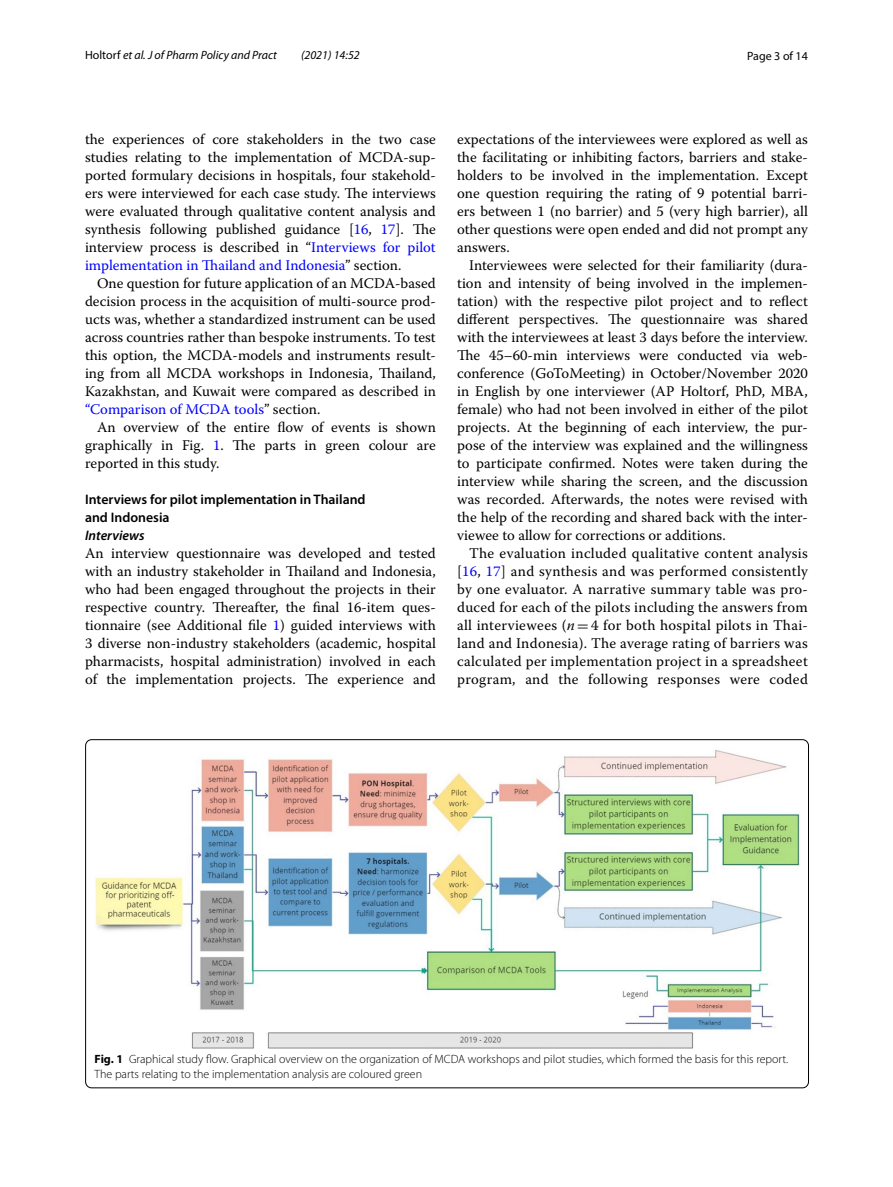
<style>
.page{position:relative;width:893px;height:1187px;background:#fff}
.page>*{position:absolute;margin:0;border:0;box-sizing:border-box;transform-origin:0 0}
.t1{font:14.7px/18px "Warnock Pro";color:#000;text-align:justify}
.t2{font:600 13.8px/18px "Myriad Pro";color:#000}
.t3{font:italic 600 13.8px "Myriad Pro";color:#000}
.t4{font:300 12px/15px "Myriad Pro";color:#000}
.t5{font:italic 12px "Myriad Pro";color:#000}
.t6{font:12px "Myriad Pro";color:#000}
.s1{font-style:normal}
.s2{color:#00f}
.s3{font-style:italic}
.s4{font-family:"MTSY"}
.s5{font-weight:700}
</style>
<div class="page">
<img style="left:95px;top:750px;width:705px;height:297px">
<p class="t5" style="left:85px;top:48px;width:193px"><span class="s1">Holtorf</span> et al. J of Pharm Policy and Pract</p>
<p class="t5" style="left:301px;top:48px;width:60px">(2021) 14:52</p>
<p class="t6" style="left:747px;top:48px;width:62px">Page 3 of 14</p>
<p class="t1" style="left:85px;top:130px;width:352px">the experiences of core stakeholders in the two case studies relating to the implementation of MCDA-sup&shy;ported formulary decisions in hospitals, four stakehold&shy;ers were interviewed for each case study. The interviews were evaluated through qualitative content analysis and synthesis following published guidance [<span class="s2">16</span>, <span class="s2">17</span>]. The interview process is described in “<span class="s2">Interviews for pilot implementation in Thailand and Indonesia</span>” section.</p>
<p class="t1" style="left:85px;top:274px;width:352px;text-indent:12px">One question for future application of an MCDA-based decision process in the acquisition of multi-source prod&shy;ucts was, whether a standardized instrument can be used across countries rather than bespoke instruments. To test this option, the MCDA-models and instruments result&shy;ing from all MCDA workshops in Indonesia, Thailand, Kazakhstan, and Kuwait were compared as described in <span class="s2">“Comparison of MCDA tools</span>” section.</p>
<p class="t1" style="left:85px;top:418px;width:352px;text-indent:12px">An overview of the entire flow of events is shown graphically in Fig. <span class="s2">1</span>. The parts in green colour are reported in this study.</p>
<p class="t2" style="left:85px;top:490px;width:282px">Interviews for pilot implementation in Thailand and Indonesia</p>
<p class="t3" style="left:85px;top:526px;width:61px">Interviews</p>
<p class="t1" style="left:85px;top:544px;width:352px">An interview questionnaire was developed and tested with an industry stakeholder in Thailand and Indonesia, who had been engaged throughout the projects in their respective country. Thereafter, the final 16-item ques&shy;tionnaire (see Additional file <span class="s2">1</span>) guided interviews with 3 diverse non-industry stakeholders (academic, hospital pharmacists, hospital administration) involved in each of the implementation projects. The experience and</p>
<p class="t1" style="left:457px;top:130px;width:352px">expectations of the interviewees were explored as well as the facilitating or inhibiting factors, barriers and stake&shy;holders to be involved in the implementation. Except one question requiring the rating of 9 potential barri&shy;ers between 1 (no barrier) and 5 (very high barrier), all other questions were open ended and did not prompt any answers.</p>
<p class="t1" style="left:457px;top:256px;width:352px;text-indent:12px">Interviewees were selected for their familiarity (dura&shy;tion and intensity of being involved in the implemen&shy;tation) with the respective pilot project and to reflect different perspectives. The questionnaire was shared with the interviewees at least 3 days before the interview.<br>The 45–60-min interviews were conducted via web&shy;conference (GoToMeeting) in October/November 2020 in English by one interviewer (AP Holtorf, PhD, MBA, female) who had not been involved in either of the pilot projects. At the beginning of each interview, the pur&shy;pose of the interview was explained and the willingness to participate confirmed. Notes were taken during the interview while sharing the screen, and the discussion was recorded. Afterwards, the notes were revised with the help of the recording and shared back with the inter&shy;viewee to allow for corrections or additions.</p>
<p class="t1" style="left:457px;top:544px;width:352px;text-indent:12px">The evaluation included qualitative content analysis [<span class="s2">16</span>, <span class="s2">17</span>] and synthesis and was performed consistently by one evaluator. A narrative summary table was pro&shy;duced for each of the pilots including the answers from all interviewees (<span class="s3">n</span> <span class="s4">=</span> 4 for both hospital pilots in Thai&shy;land and Indonesia). The average rating of barriers was calculated per implementation project in a spreadsheet program, and the following responses were coded</p>
<p class="t4" style="left:95px;top:1051px;width:695px"><span class="s5">Fig. 1</span> Graphical study flow. Graphical overview on the organization of MCDA workshops and pilot studies, which formed the basis for this report.<br>The parts relating to the implementation analysis are coloured green</p>
</div>
